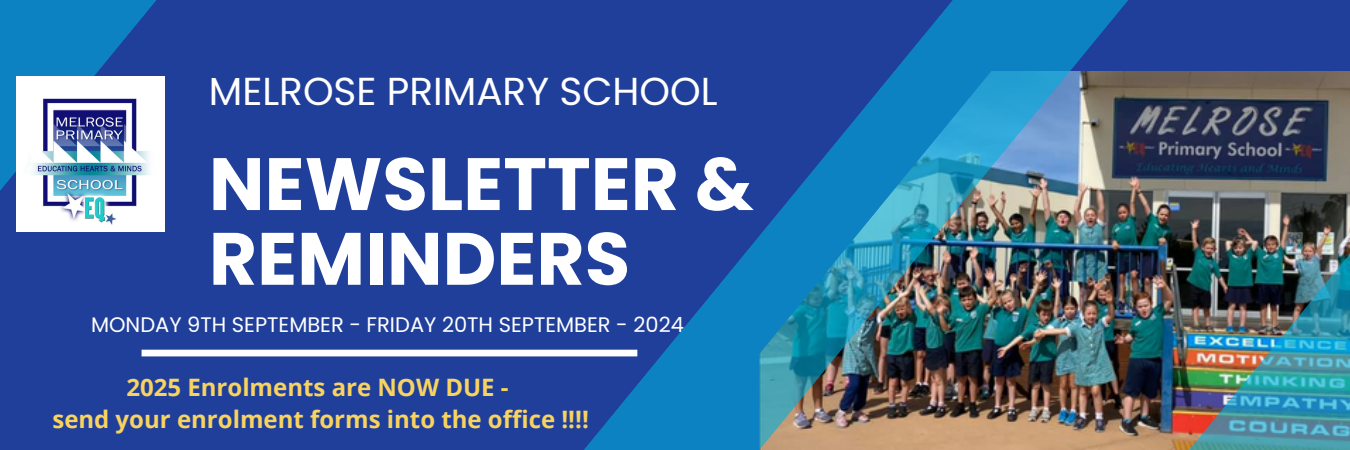
<style>
.page{position:relative;width:1350px;height:450px;background:#fff}
.page>*{position:absolute;margin:0;border:0;box-sizing:border-box;transform-origin:0 0}
.t1{font:700 74.1px/74.7px "Poppins";color:#fff}
.t2{font:39px "Poppins";color:#fff}
.t3{font:700 24px/32.1px "Open Sans";color:#f8d35f;text-align:center}
.t4{font:21px "Poppins";color:#fff}
</style>
<div class="page">
<div style="left:0;top:0;width:534px;height:450px;background:#203f9b"></div>
<img style="left:1178px;top:0;width:172px;height:450px">
<img style="left:16px;top:76px;width:149px;height:155px">
<img style="left:534px;top:0;width:644px;height:450px">
<div style="left:142px;top:350px;width:495px;height:6px;background:#fff"></div>
<h3 class="t2" style="left:209px;top:64px;width:510px">MELROSE PRIMARY SCHOOL</h3>
<h1 class="t1" style="left:209px;top:147px;width:546px">NEWSLETTER &amp;<br>REMINDERS</h1>
<p class="t4" style="left:91px;top:310px;width:595px">MONDAY 9TH SEPTEMBER - FRIDAY 20TH SEPTEMBER - 2024</p>
<p class="t3" style="left:52px;top:370px;width:538px">2025 Enrolments are NOW DUE -<br>send your enrolment forms into the office !!!!</p>
</div>
